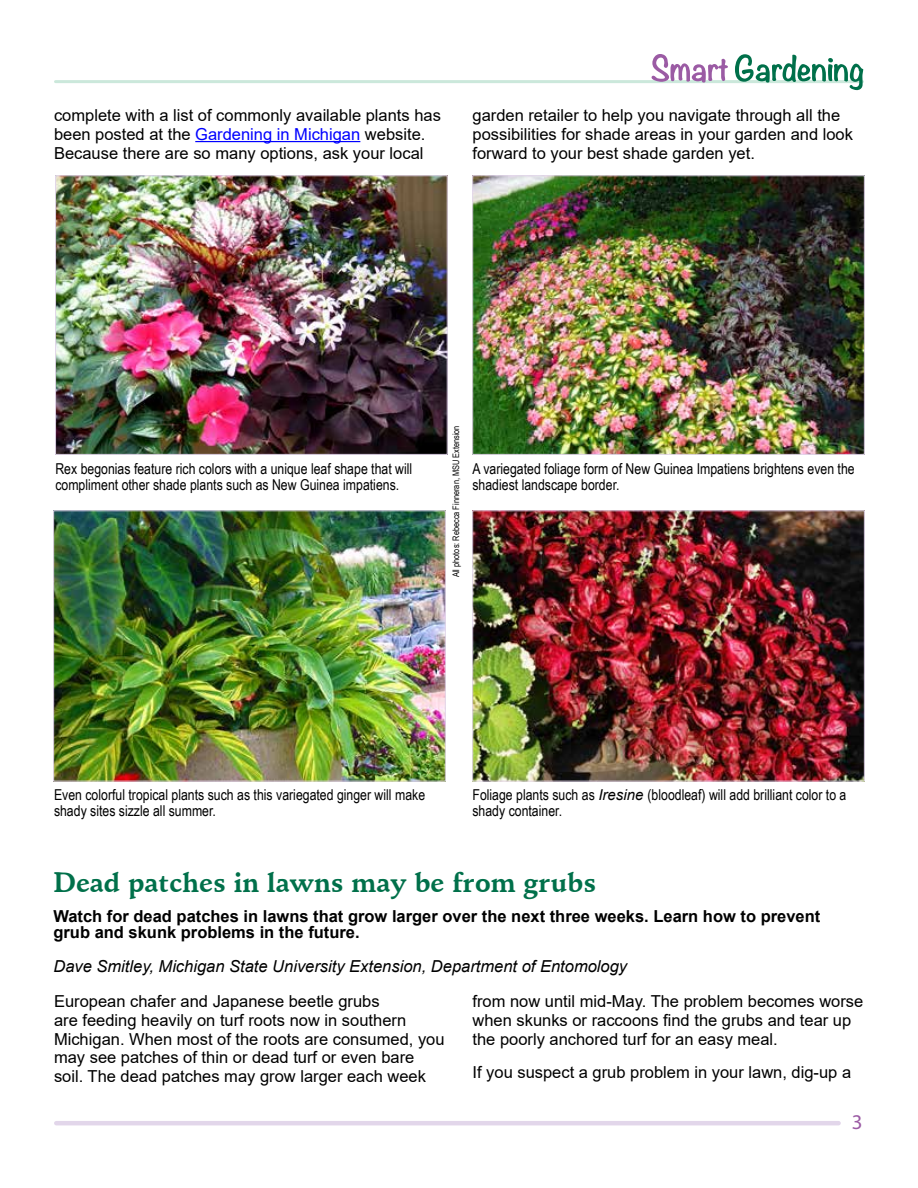
<style>
.page{position:relative;width:918px;height:1188px;background:#fff}
.page>*{position:absolute;margin:0;border:0;box-sizing:border-box;transform-origin:0 0}
.Title_garden{font:700 27px "Schneidler BT";color:#00704a}
.t1{font:21px "Myriad Pro";color:#9b5ba4}
.text_garden{font:16.5px/18.8px "Arial";color:#000}
.Deck_garden{font:700 16.5px/16.5px "Arial";color:#000}
.Author_garden{font:italic 16.5px "Arial";color:#000}
.t2{font:15px/16.5px "Arial Narrow";color:#000}
.t3{font:9px "Arial Narrow";color:#000}
.s1{color:#00f}
.s2{font-family:"Arial";font-style:italic}
</style>
<div class="page">
<hr style="left:56px;top:80px;width:806px;height:3px;background:#cbe8db">
<svg style="left:652px;top:54px;width:76px;height:29px"></svg>
<svg style="left:735px;top:54px;width:128px;height:36px"></svg>
<hr style="left:56px;top:1121px;width:783px;height:4px;background:#e2d6ea">
<hr style="left:195px;top:141px;width:165px;height:1px;background:#00f">
<img style="left:57px;top:178px;width:388px;height:275px">
<div style="left:55px;top:176px;width:392px;height:279px;border:1px solid #e2d6ea"></div>
<img style="left:474px;top:178px;width:389px;height:275px">
<div style="left:472px;top:176px;width:393px;height:279px;border:1px solid #e2d6ea"></div>
<img style="left:55px;top:513px;width:389px;height:266px">
<div style="left:53px;top:511px;width:393px;height:270px;border:1px solid #e2d6ea"></div>
<img style="left:474px;top:513px;width:389px;height:266px">
<div style="left:472px;top:511px;width:393px;height:270px;border:1px solid #e2d6ea"></div>
<p class="text_garden" style="left:54px;top:106px;width:388px">complete with a list of commonly available plants has been posted at the <span class="s1">Gardening in Michigan</span> website.<br>Because there are so many options, ask your local</p>
<p class="text_garden" style="left:472px;top:106px;width:382px">garden retailer to help you navigate through all the possibilities for shade areas in your garden and look forward to your best shade garden yet.</p>
<p class="t3" style="left:449px;top:577px;width:153px;rotate:-90deg">All photos: Rebecca Finneran, MSU Extension</p>
<p class="t2" style="left:55px;top:460px;width:358px">Rex begonias feature rich colors with a unique leaf shape that will compliment other shade plants such as New Guinea impatiens.</p>
<p class="t2" style="left:472px;top:460px;width:384px">A variegated foliage form of New Guinea Impatiens brightens even the shadiest landscape border.</p>
<p class="t2" style="left:54px;top:786px;width:373px">Even colorful tropical plants such as this variegated ginger will make shady sites sizzle all summer.</p>
<p class="t2" style="left:472px;top:786px;width:375px">Foliage plants such as <span class="s2">Iresine</span> (bloodleaf) will add brilliant color to a shady container.</p>
<p class="Title_garden" style="left:53px;top:865px;width:544px">Dead patches in lawns may be from grubs</p>
<p class="Deck_garden" style="left:53px;top:908px;width:768px">Watch for dead patches in lawns that grow larger over the next three weeks. Learn how to prevent grub and skunk problems in the future.</p>
<p class="Author_garden" style="left:53px;top:955px;width:575px">Dave Smitley, Michigan State University Extension, Department of Entomology</p>
<p class="text_garden" style="left:54px;top:992px;width:392px">European chafer and Japanese beetle grubs<br>are feeding heavily on turf roots now in southern Michigan. When most of the roots are consumed, you may see patches of thin or dead turf or even bare soil. The dead patches may grow larger each week</p>
<p class="text_garden" style="left:472px;top:992px;width:392px">from now until mid-May. The problem becomes worse when skunks or raccoons find the grubs and tear up the poorly anchored turf for an easy meal.</p>
<p class="text_garden" style="left:472px;top:1063px;width:380px">If you suspect a grub problem in your lawn, dig-up a</p>
<p class="t1" style="left:852px;top:1109px;width:12px">3</p>
</div>
